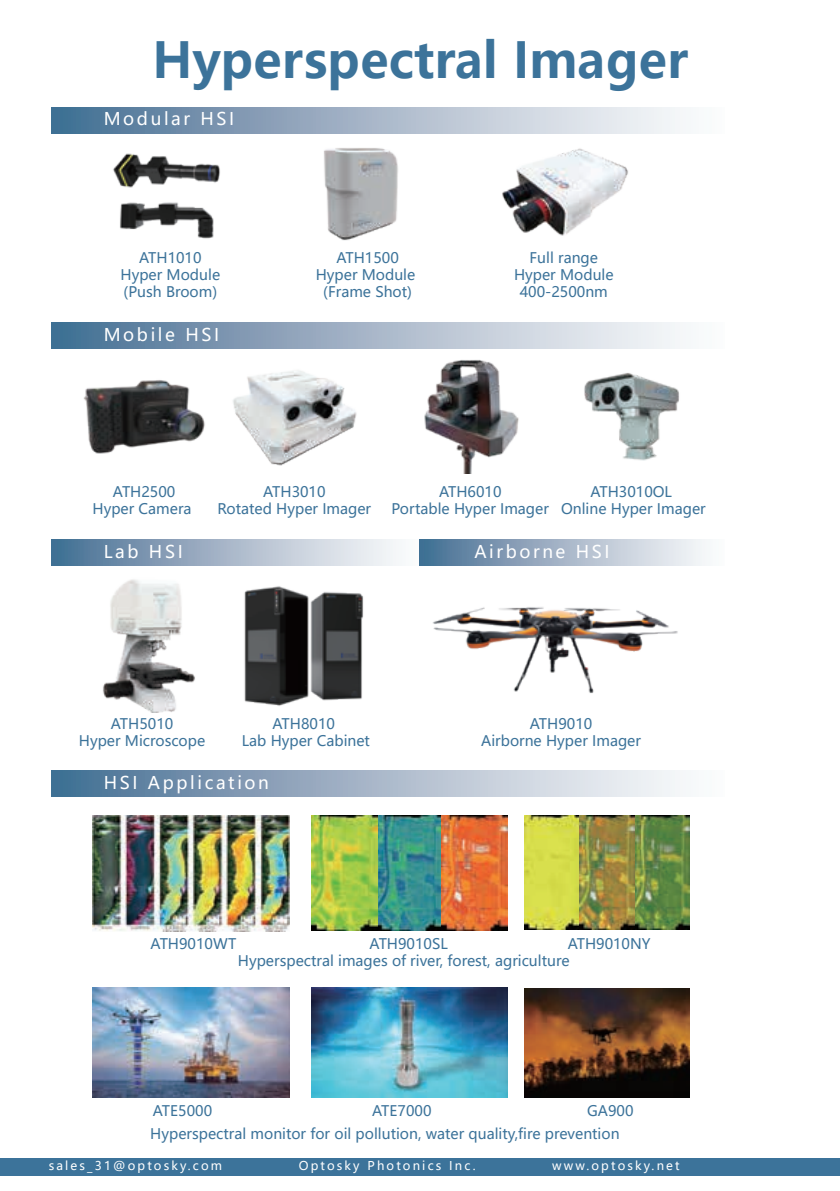
<style>
.page{position:relative;width:840px;height:1191px;background:#fff}
.page>*{position:absolute;margin:0;border:0;box-sizing:border-box;transform-origin:0 0}
.t1{font:700 49px "Microsoft Ya Hei";color:#3c739a}
.t2{font:17.4px "Microsoft Ya Hei";letter-spacing:.15em;color:#fff}
.t3{font:14.4px/17.4px "Microsoft Ya Hei";color:#3c739a;text-align:center}
.t4{font:12px "Microsoft Ya Hei";letter-spacing:.18em;color:#fff}
</style>
<div class="page">
<img style="left:103px;top:579px;width:92px;height:133px">
<div style="left:52px;top:107px;width:672px;height:26px;background:linear-gradient(to right,#497094,#fff)"></div>
<div style="left:52px;top:322px;width:672px;height:26px;background:linear-gradient(to right,#497094,#fff)"></div>
<div style="left:52px;top:540px;width:368px;height:26px;background:linear-gradient(to right,#497094,#fff)"></div>
<div style="left:420px;top:539px;width:304px;height:26px;background:linear-gradient(to right,#497094,#fff)"></div>
<div style="left:52px;top:770px;width:672px;height:27px;background:linear-gradient(to right,#497094,#fff)"></div>
<div style="left:0;top:1158px;width:839px;height:17px;background:#3c739a"></div>
<img style="left:113px;top:153px;width:107px;height:86px">
<img style="left:502px;top:148px;width:126px;height:88px">
<img style="left:324px;top:148px;width:74px;height:93px">
<img style="left:83px;top:380px;width:122px;height:74px">
<img style="left:424px;top:360px;width:95px;height:113px">
<img style="left:233px;top:370px;width:124px;height:96px">
<img style="left:244px;top:586px;width:120px;height:120px">
<img style="left:432px;top:607px;width:246px;height:86px">
<img style="left:584px;top:373px;width:95px;height:88px">
<img style="left:524px;top:816px;width:165px;height:113px">
<img style="left:92px;top:816px;width:197px;height:116px">
<img style="left:311px;top:816px;width:196px;height:114px">
<img style="left:311px;top:987px;width:196px;height:110px">
<img style="left:92px;top:987px;width:197px;height:110px">
<img style="left:524px;top:988px;width:165px;height:109px">
<h1 class="t1" style="left:152px;top:26px;width:537px">Hyperspectral Imager</h1>
<p class="t2" style="left:104px;top:107px;width:132px">Modular HSI</p>
<p class="t3" style="left:120px;top:248px;width:101px">ATH1010<br>Hyper Module (Push Broom)</p>
<p class="t2" style="left:104px;top:322px;width:117px">Mobile HSI</p>
<p class="t3" style="left:315px;top:248px;width:101px">ATH1500<br>Hyper Module (Frame Shot)</p>
<p class="t3" style="left:513px;top:248px;width:101px">Full range<br>Hyper Module<br>400-2500nm</p>
<p class="t3" style="left:92px;top:482px;width:100px">ATH2500<br>Hyper Camera</p>
<p class="t3" style="left:560px;top:482px;width:146px">ATH3010OL<br>Online Hyper Imager</p>
<p class="t3" style="left:217px;top:482px;width:155px">ATH3010<br>Rotated Hyper Imager</p>
<p class="t3" style="left:391px;top:482px;width:159px">ATH6010<br>Portable Hyper Imager</p>
<p class="t2" style="left:104px;top:540px;width:80px">Lab HSI</p>
<p class="t2" style="left:474px;top:540px;width:137px">Airborne HSI</p>
<p class="t3" style="left:79px;top:714px;width:128px">ATH5010<br>Hyper Microscope</p>
<p class="t3" style="left:241px;top:714px;width:130px">ATH8010<br>Lab Hyper Cabinet</p>
<p class="t3" style="left:481px;top:714px;width:161px">ATH9010<br>Airborne Hyper Imager</p>
<p class="t2" style="left:104px;top:771px;width:167px">HSI Application</p>
<p class="t3" style="left:150px;top:934px;width:87px">ATH9010WT</p>
<p class="t3" style="left:369px;top:934px;width:80px">ATH9010SL</p>
<p class="t3" style="left:567px;top:934px;width:84px">ATH9010NY</p>
<p class="t3" style="left:238px;top:952px;width:333px">Hyperspectral images of river, forest, agriculture</p>
<p class="t3" style="left:150px;top:1098px;width:470px;line-height:23.2px;text-align:left;text-indent:222px">ATE7000<br>Hyperspectral monitor for oil pollution, water quality,fire prevention</p>
<p class="t3" style="left:153px;top:1101px;width:61px">ATE5000</p>
<p class="t3" style="left:586px;top:1101px;width:48px">GA900</p>
<p class="t4" style="left:49px;top:1158px;width:175px">sales_31@optosky.com</p>
<p class="t4" style="left:298px;top:1158px;width:178px">Optosky Photonics Inc.</p>
<p class="t4" style="left:552px;top:1158px;width:129px">www.optosky.net</p>
</div>
